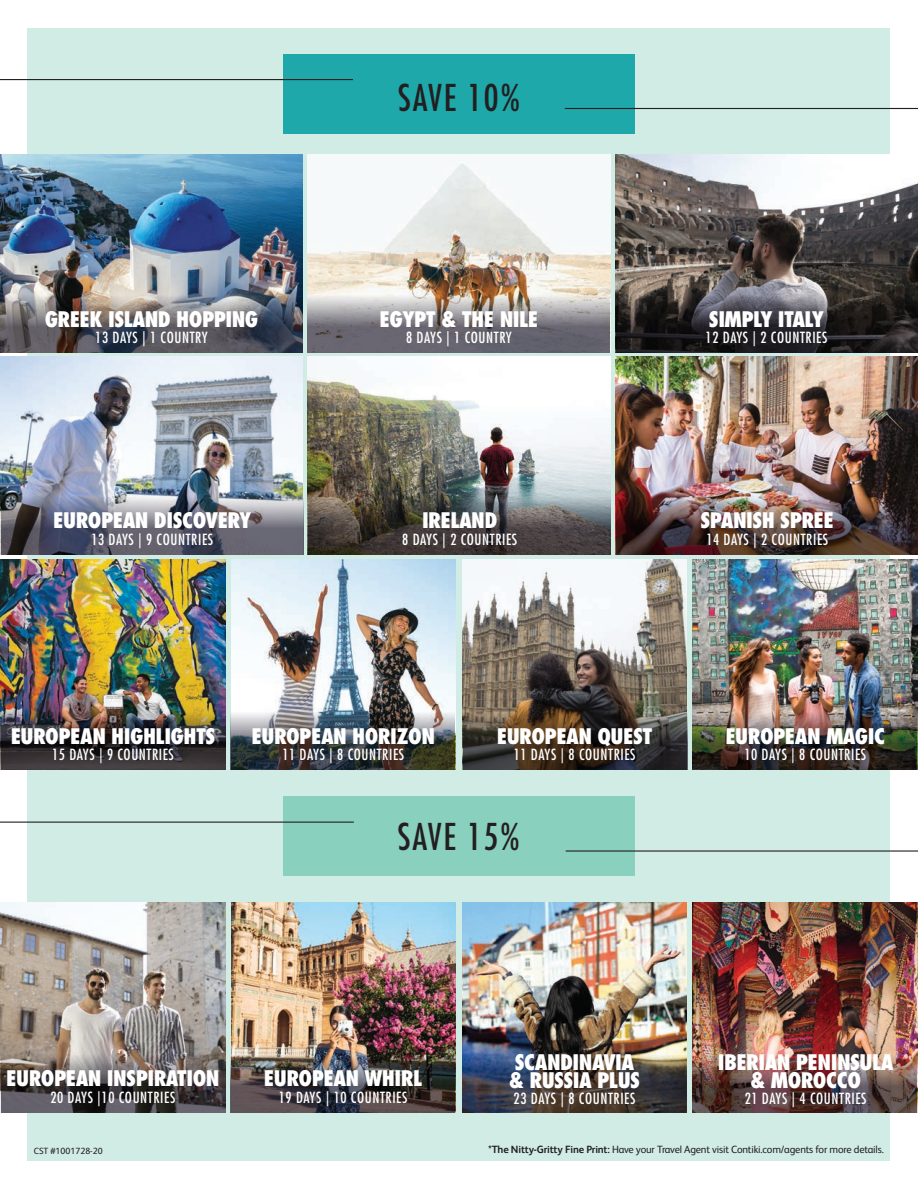
<style>
.page{position:relative;width:918px;height:1188px;background:#fff}
.page>*{position:absolute;margin:0;border:0;box-sizing:border-box;transform-origin:0 0}
.t1{font:condensed 36px "Futura Std";letter-spacing:.05em;color:#231f20}
.t2{font:800 condensed 21px/18px "Futura LT";letter-spacing:-.025em;color:#fff}
.t3{font:condensed 15px "Futura Std";letter-spacing:.04em;color:#fff}
.t4{font:10.5px "FS Albert";letter-spacing:-.015em;color:#231f20}
.t5{font:9px "FS Albert";color:#231f20}
.s1{font-weight:700}
</style>
<div class="page">
<div style="left:28px;top:28px;width:862px;height:1132px;background:#d0ece5"></div>
<img style="left:308px;top:155px;width:302px;height:139px">
<img style="left:308px;top:356px;width:302px;height:140px">
<img style="left:0;top:155px;width:303px;height:198px">
<img style="left:0;top:356px;width:303px;height:198px">
<img style="left:615px;top:155px;width:303px;height:198px">
<img style="left:615px;top:356px;width:303px;height:198px">
<img style="left:1px;top:559px;width:224px;height:211px">
<img style="left:231px;top:559px;width:225px;height:211px">
<img style="left:462px;top:559px;width:225px;height:211px">
<img style="left:693px;top:559px;width:224px;height:152px">
<img style="left:1px;top:902px;width:224px;height:152px">
<img style="left:231px;top:902px;width:225px;height:210px">
<img style="left:462px;top:902px;width:225px;height:210px">
<img style="left:693px;top:902px;width:224px;height:210px">
<img style="left:1px;top:294px;width:302px;height:59px">
<img style="left:1px;top:496px;width:302px;height:58px">
<img style="left:2px;top:711px;width:224px;height:59px">
<svg style="left:1px;top:1054px;width:224px;height:58px;background:#554f4e"></svg>
<img style="left:231px;top:711px;width:224px;height:59px">
<img style="left:230px;top:1054px;width:224px;height:58px">
<svg style="left:463px;top:711px;width:224px;height:59px;background:#40352a"></svg>
<img style="left:463px;top:1054px;width:224px;height:58px">
<img style="left:693px;top:711px;width:224px;height:59px">
<img style="left:692px;top:1054px;width:224px;height:58px">
<svg style="left:308px;top:294px;width:302px;height:59px;background:#8a868a"></svg>
<svg style="left:308px;top:496px;width:302px;height:58px;background:#504c49"></svg>
<svg style="left:616px;top:294px;width:302px;height:59px;background:#2f2c2f"></svg>
<img style="left:616px;top:496px;width:302px;height:58px">
<div style="left:283px;top:54px;width:352px;height:80px;background:#1ea8aa"></div>
<div style="left:283px;top:796px;width:352px;height:80px;background:#8ad0be"></div>
<hr style="left:0;top:822px;width:354px;height:1px;background:#231f20">
<hr style="left:566px;top:850px;width:352px;height:2px;background:#231f20">
<hr style="left:0;top:79px;width:353px;height:1px;background:#231f20">
<hr style="left:565px;top:108px;width:353px;height:1px;background:#231f20">
<h1 class="t1" style="left:398px;top:76px;width:124px">SAVE 10%</h1>
<h2 class="t2" style="left:45px;top:310px;width:215px">GREEK ISLAND HOPPING</h2>
<p class="t3" style="left:95px;top:329px;width:114px">13 DAYS | 1 COUNTRY</p>
<h2 class="t2" style="left:53px;top:512px;width:199px">EUROPEAN DISCOVERY</h2>
<p class="t3" style="left:91px;top:530px;width:123px">13 DAYS | 9 COUNTRIES</p>
<h2 class="t2" style="left:380px;top:310px;width:160px">EGYPT &amp; THE NILE</h2>
<p class="t3" style="left:406px;top:329px;width:107px">8 DAYS | 1 COUNTRY</p>
<h2 class="t2" style="left:422px;top:512px;width:77px">IRELAND</h2>
<p class="t3" style="left:402px;top:530px;width:117px">8 DAYS | 2 COUNTRIES</p>
<h2 class="t2" style="left:709px;top:310px;width:117px">SIMPLY ITALY</h2>
<p class="t3" style="left:706px;top:329px;width:123px">12 DAYS | 2 COUNTRIES</p>
<h2 class="t2" style="left:700px;top:512px;width:135px">SPANISH SPREE</h2>
<p class="t3" style="left:706px;top:530px;width:123px">14 DAYS | 2 COUNTRIES</p>
<h2 class="t2" style="left:11px;top:727px;width:206px">EUROPEAN HIGHLIGHTS</h2>
<p class="t3" style="left:52px;top:746px;width:123px">15 DAYS | 9 COUNTRIES</p>
<h2 class="t2" style="left:252px;top:727px;width:185px">EUROPEAN HORIZON</h2>
<p class="t3" style="left:282px;top:746px;width:123px">11 DAYS | 8 COUNTRIES</p>
<h2 class="t2" style="left:497px;top:727px;width:157px">EUROPEAN QUEST</h2>
<p class="t3" style="left:514px;top:746px;width:123px">11 DAYS | 8 COUNTRIES</p>
<h1 class="t1" style="left:398px;top:815px;width:124px">SAVE 15%</h1>
<h2 class="t2" style="left:725px;top:727px;width:161px">EUROPEAN MAGIC</h2>
<p class="t3" style="left:744px;top:746px;width:123px">10 DAYS | 8 COUNTRIES</p>
<h2 class="t2" style="left:6px;top:1070px;width:215px">EUROPEAN INSPIRATION</h2>
<p class="t3" style="left:50px;top:1088px;width:126px">20 DAYS |10 COUNTRIES</p>
<h2 class="t2" style="left:264px;top:1070px;width:160px">EUROPEAN WHIRL</h2>
<p class="t3" style="left:279px;top:1088px;width:130px">19 DAYS | 10 COUNTRIES</p>
<h2 class="t2" style="left:509px;top:1053px;width:133px">SCANDINAVIA &amp; RUSSIA PLUS</h2>
<p class="t3" style="left:514px;top:1090px;width:123px">23 DAYS | 8 COUNTRIES</p>
<h2 class="t2" style="left:718px;top:1053px;width:177px;text-align:center">IBERIAN PENINSULA &amp; MOROCCO</h2>
<p class="t3" style="left:745px;top:1090px;width:123px">21 DAYS | 4 COUNTRIES</p>
<p class="t5" style="left:34px;top:1145px;width:70px">CST #1001728-20</p>
<p class="t4" style="left:488px;top:1142px;width:397px"><span class="s1">*The Nitty-Gritty Fine Print:</span> Have your Travel Agent visit Contiki.com/agents for more details.</p>
</div>
